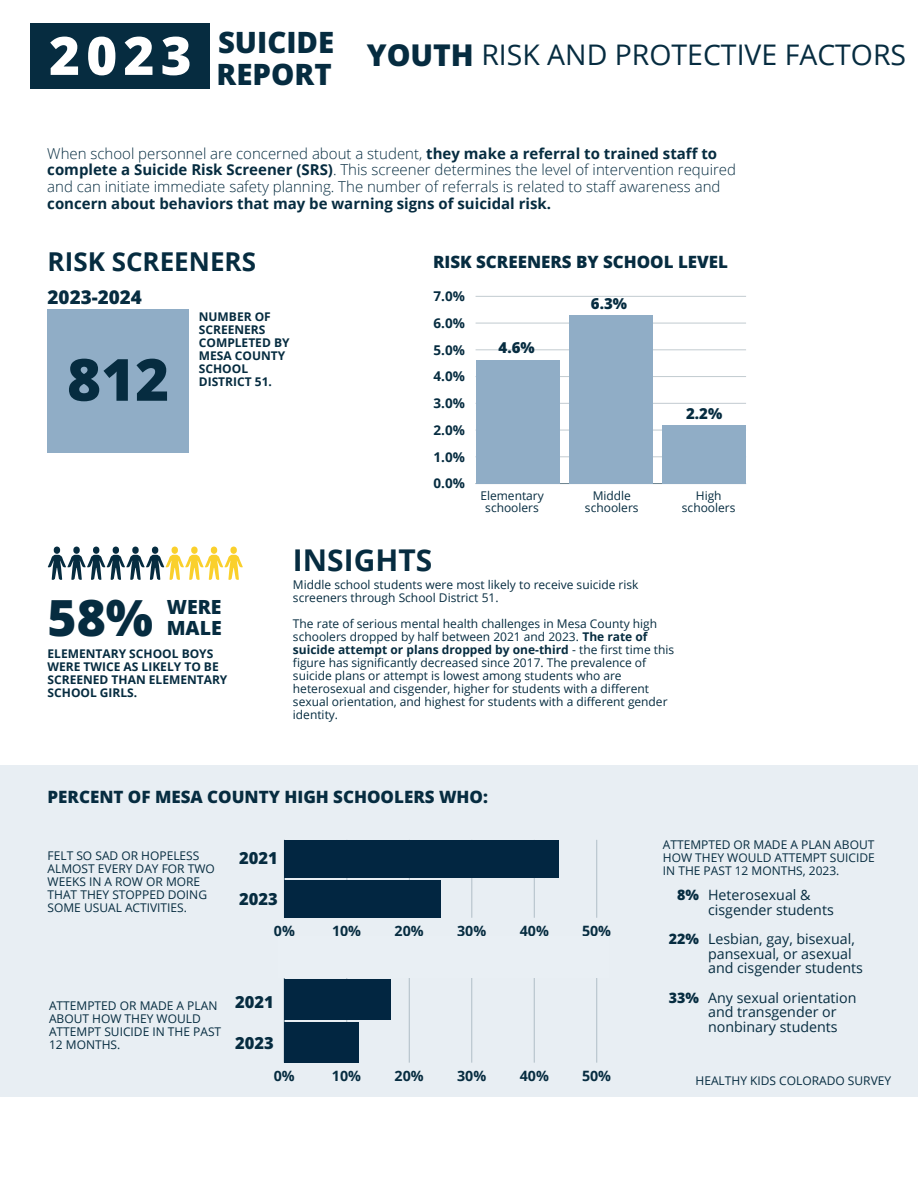
<style>
.page{position:relative;width:918px;height:1188px;background:#fff}
.page>*{position:absolute;margin:0;border:0;box-sizing:border-box;transform-origin:0 0}
.t1{font:800 58.2px "Open Sans";color:#062c40}
.t2{font:800 52.95px "Open Sans";color:#fff}
.t3{font:800 49.8px "Open Sans";color:#062c40}
.t4{font:700 30px "Open Sans";color:#062c40}
.t5{font:800 29.4px "Open Sans";color:#062c40}
.t6{font:28.35px "Open Sans";color:#062c40}
.t7{font:700 25.95px "Open Sans";color:#062c40}
.t8{font:800 19.5px "Open Sans";color:#062c40}
.t9{font:800 18.9px "Open Sans";color:#062c40}
.t10{font:800 16.95px "Open Sans";color:#062c40}
.t11{font:800 16.5px "Open Sans";color:#062c40}
.t12{font:300 15px/16.8px "Open Sans";color:#062c40}
.t13{font:800 15px "Open Sans";color:#062c40}
.t14{font:14.25px/14.7px "Open Sans";color:#062c40}
.t15{font:700 14.25px "Open Sans";color:#062c40}
.t16{font:800 14.25px "Open Sans";color:#062c40}
.t17{font:700 13.5px "Open Sans";color:#062c40}
.t18{font:12px/13px "Open Sans";color:#062c40}
.t19{font:700 12px/13px "Open Sans";color:#062c40}
.s1{font-weight:800;font-size:30px}
.s2{font-weight:700}
</style>
<div class="page">
<div style="left:0;top:765px;width:917px;height:331px;background:#e8eef3"></div>
<hr style="left:284px;top:840px;width:1px;height:78px;background:#6b8290">
<hr style="left:347px;top:840px;width:1px;height:78px;background:#d2dbe2">
<hr style="left:409px;top:840px;width:1px;height:78px;background:#b8c4cd">
<hr style="left:472px;top:840px;width:1px;height:78px;background:#d6dee4">
<hr style="left:534px;top:840px;width:1px;height:78px;background:#bcc8d0">
<hr style="left:596px;top:840px;width:1px;height:78px;background:#bdc9d1">
<div style="left:284px;top:840px;width:275px;height:38px;background:#022641"></div>
<div style="left:284px;top:880px;width:157px;height:38px;background:#022641"></div>
<div style="left:31px;top:24px;width:179px;height:65px;background:#062c40"></div>
<div style="left:48px;top:309px;width:141px;height:144px;background:#90adc6"></div>
<svg style="left:48px;top:547px;width:97px;height:33px"></svg>
<svg style="left:166px;top:547px;width:77px;height:33px"></svg>
<hr style="left:476px;top:483px;width:270px;height:1px;background:#718792">
<hr style="left:476px;top:457px;width:270px;height:1px;background:#eceff0">
<hr style="left:476px;top:430px;width:270px;height:1px;background:#dbe1e4">
<hr style="left:476px;top:403px;width:270px;height:1px;background:#ccd3d8">
<hr style="left:476px;top:376px;width:270px;height:1px;background:#c5ced2">
<hr style="left:476px;top:350px;width:270px;height:1px;background:#ebeef0">
<hr style="left:476px;top:323px;width:270px;height:1px;background:#dae0e3">
<hr style="left:476px;top:296px;width:270px;height:1px;background:#cbd3d7">
<div style="left:476px;top:361px;width:84px;height:123px;background:#90adc6"></div>
<div style="left:569px;top:315px;width:84px;height:169px;background:#90adc6"></div>
<div style="left:662px;top:425px;width:84px;height:59px;background:#90adc6"></div>
<hr style="left:284px;top:936px;width:1px;height:127px;background:#7d929e">
<hr style="left:347px;top:936px;width:1px;height:127px;background:#d8e1e7">
<hr style="left:409px;top:936px;width:1px;height:127px;background:#bcc8d0">
<hr style="left:472px;top:936px;width:1px;height:127px;background:#d9e1e7">
<hr style="left:534px;top:936px;width:1px;height:127px;background:#bdc9d1">
<hr style="left:596px;top:936px;width:1px;height:127px;background:#bdc9d1">
<div style="left:284px;top:979px;width:107px;height:41px;background:#022641"></div>
<div style="left:284px;top:1022px;width:75px;height:41px;background:#022641"></div>
<div style="left:278px;top:936px;width:331px;height:42px;background:#e9eff4"></div>
<h4 class="t2" style="left:49px;top:18px;width:144px">2023</h4>
<h3 class="t5" style="left:218px;top:21px;width:118px">SUICIDE</h3>
<h3 class="t5" style="left:217px;top:54px;width:117px">REPORT</h3>
<h3 class="t6" style="left:367px;top:35px;width:541px"><span class="s1">YOUTH</span> RISK AND PROTECTIVE FACTORS</h3>
<h1 class="t12" style="left:47px;top:144px;width:690px">When school personnel are concerned about a student, <span class="s2">they make a referral to trained staff to complete a Suicide Risk Screener (SRS)</span>. This screener determines the level of intervention required and can initiate immediate safety planning. The number of referrals is related to staff awareness and <span class="s2">concern about behaviors that may be warning signs of suicidal risk.</span></h1>
<p class="t7" style="left:48px;top:244px;width:210px">RISK SCREENERS</p>
<p class="t10" style="left:433px;top:250px;width:297px">RISK SCREENERS BY SCHOOL LEVEL</p>
<p class="t9" style="left:48px;top:284px;width:96px">2023-2024</p>
<p class="t17" style="left:433px;top:287px;width:33px">7.0%</p>
<p class="t13" style="left:591px;top:293px;width:38px">6.3%</p>
<p class="t1" style="left:67px;top:339px;width:104px">812</p>
<p class="t19" style="left:199px;top:310px;width:92px">NUMBER OF<br>SCREENERS<br>COMPLETED BY<br>MESA COUNTY<br>SCHOOL<br>DISTRICT 51.</p>
<p class="t17" style="left:433px;top:313px;width:33px">6.0%</p>
<p class="t17" style="left:433px;top:340px;width:33px">5.0%</p>
<p class="t17" style="left:433px;top:367px;width:33px">4.0%</p>
<p class="t17" style="left:433px;top:394px;width:33px">3.0%</p>
<p class="t13" style="left:499px;top:337px;width:38px">4.6%</p>
<p class="t13" style="left:686px;top:403px;width:38px">2.2%</p>
<p class="t17" style="left:433px;top:420px;width:33px">2.0%</p>
<p class="t17" style="left:433px;top:447px;width:33px">1.0%</p>
<p class="t17" style="left:433px;top:474px;width:33px">0.0%</p>
<p class="t18" style="left:480px;top:489px;width:65px;line-height:12px;text-align:center">Elementary schoolers</p>
<h6 class="t18" style="left:593px;top:489px;width:40px">Middle</h6>
<p class="t18" style="left:585px;top:501px;width:55px">schoolers</p>
<h3 class="t18" style="left:696px;top:489px;width:27px">High</h3>
<p class="t18" style="left:682px;top:501px;width:55px">schoolers</p>
<p class="t3" style="left:48px;top:583px;width:107px">58%</p>
<p class="t8" style="left:167px;top:593px;width:56px">WERE</p>
<p class="t8" style="left:167px;top:614px;width:57px">MALE</p>
<h2 class="t19" style="left:48px;top:647px;width:181px">ELEMENTARY SCHOOL BOYS<br>WERE TWICE AS LIKELY TO BE<br>SCREENED THAN ELEMENTARY<br>SCHOOL GIRLS.</h2>
<p class="t4" style="left:293px;top:539px;width:141px">INSIGHTS</p>
<p class="t18" style="left:293px;top:578px;width:347px">Middle school students were most likely to receive suicide risk screeners through School District 51.</p>
<p class="t18" style="left:293px;top:617px;width:383px">The rate of serious mental health challenges in Mesa County high schoolers dropped by half between 2021 and 2023. <span class="s2">The rate of suicide attempt or plans dropped by one-third</span> - the first time this figure has significantly decreased since 2017. The prevalence of suicide plans or attempt is lowest among students who are heterosexual and cisgender, higher for students with a different sexual orientation, and highest for students with a different gender identity.</p>
<p class="t10" style="left:48px;top:785px;width:442px">PERCENT OF MESA COUNTY HIGH SCHOOLERS WHO:</p>
<p class="t18" style="left:48px;top:849px;width:169px">FELT SO SAD OR HOPELESS<br>ALMOST EVERY DAY FOR TWO<br>WEEKS IN A ROW OR MORE<br>THAT THEY STOPPED DOING<br>SOME USUAL ACTIVITIES.</p>
<p class="t11" style="left:239px;top:846px;width:40px">2021</p>
<p class="t11" style="left:239px;top:888px;width:40px">2023</p>
<p class="t15" style="left:274px;top:920px;width:22px">0%</p>
<p class="t15" style="left:332px;top:920px;width:31px">10%</p>
<p class="t15" style="left:395px;top:920px;width:31px">20%</p>
<p class="t15" style="left:457px;top:920px;width:31px">30%</p>
<p class="t15" style="left:520px;top:920px;width:31px">40%</p>
<p class="t15" style="left:582px;top:920px;width:31px">50%</p>
<h5 class="t18" style="left:49px;top:999px;width:174px">ATTEMPTED OR MADE A PLAN<br>ABOUT HOW THEY WOULD<br>ATTEMPT SUICIDE IN THE PAST<br>12 MONTHS.</h5>
<p class="t11" style="left:235px;top:990px;width:40px">2021</p>
<p class="t11" style="left:235px;top:1031px;width:40px">2023</p>
<p class="t15" style="left:274px;top:1065px;width:22px">0%</p>
<p class="t15" style="left:332px;top:1065px;width:31px">10%</p>
<p class="t15" style="left:395px;top:1065px;width:31px">20%</p>
<p class="t15" style="left:457px;top:1065px;width:31px">30%</p>
<p class="t15" style="left:520px;top:1065px;width:31px">40%</p>
<p class="t15" style="left:582px;top:1065px;width:31px">50%</p>
<p class="t18" style="left:663px;top:837px;width:213px;text-align:justify">ATTEMPTED OR MADE A PLAN ABOUT HOW THEY WOULD ATTEMPT SUICIDE IN THE PAST 12 MONTHS, 2023.</p>
<p class="t16" style="left:677px;top:885px;width:23px">8%</p>
<p class="t16" style="left:669px;top:929px;width:32px">22%</p>
<p class="t14" style="left:708px;top:887px;width:127px">Heterosexual &amp; cisgender students</p>
<p class="t14" style="left:708px;top:931px;width:156px">Lesbian, gay, bisexual, pansexual, or asexual and cisgender students</p>
<p class="t14" style="left:708px;top:990px;width:150px">Any sexual orientation and transgender or nonbinary students</p>
<p class="t16" style="left:669px;top:988px;width:32px">33%</p>
<p class="t18" style="left:696px;top:1074px;width:197px">HEALTHY KIDS COLORADO SURVEY</p>
</div>
